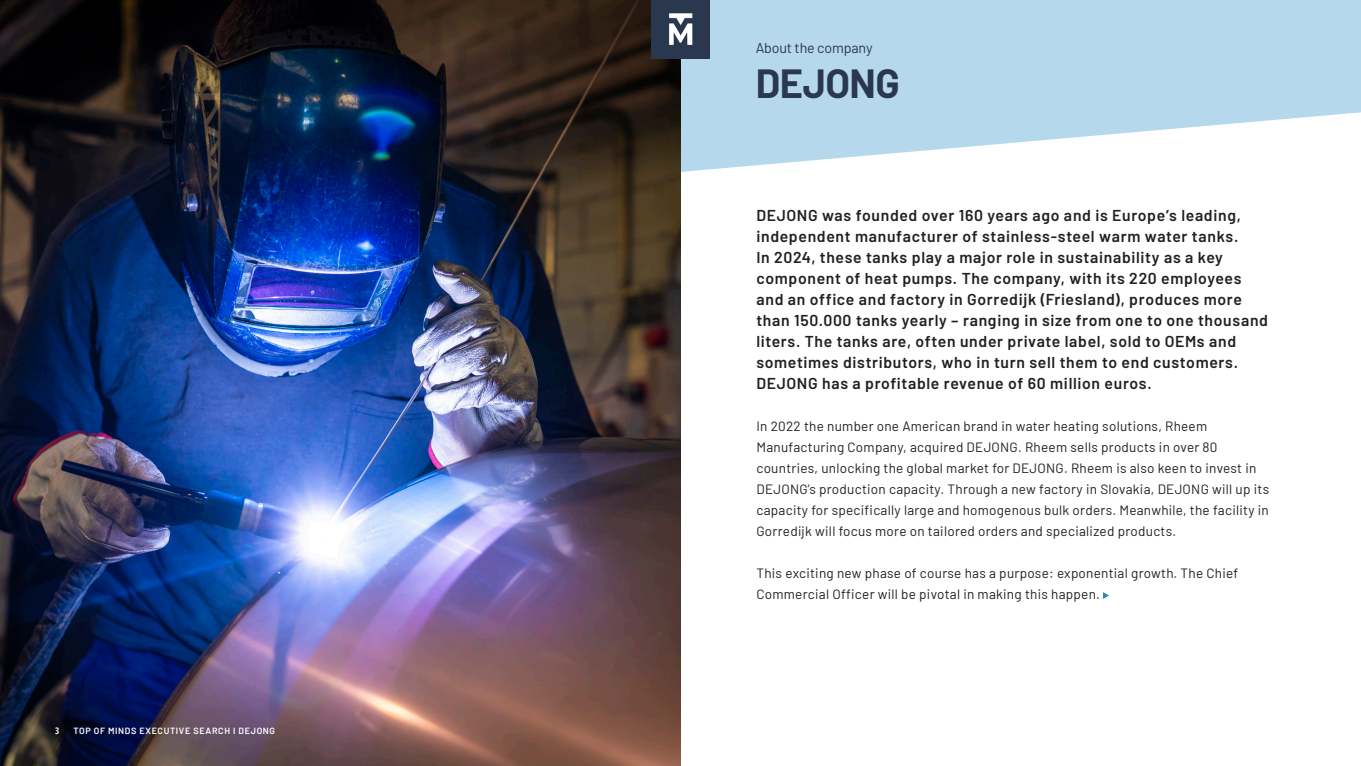
<style>
.page{position:relative;width:1361px;height:766px;background:#fff}
.page>*{position:absolute;margin:0;border:0;box-sizing:border-box;transform-origin:0 0}
.Page_header_kopie{font:700 39.75px "Barlow";letter-spacing:-.015em;color:#2a384e}
.t1{font:600 15.75px/21px "Barlow";letter-spacing:.04em;color:#231f20}
.t2{font:14.25px "Barlow";letter-spacing:-.01em;color:#2a384e}
.t3{font:13.5px/21px "Barlow";letter-spacing:.02em;color:#231f20}
.t4{font:600 9px "Barlow";letter-spacing:.07em;color:#fff}
.t5{font:700 condensed 9px "Open Sans";color:#fff}
</style>
<div class="page">
<svg style="left:680px;top:0;width:681px;height:231px;fill:#b6d8ec"></svg>
<img style="left:0;top:0;width:680px;height:765px">
<img style="left:651px;top:0;width:58px;height:58px">
<svg style="left:1103px;top:592px;width:6px;height:6px"></svg>
<p class="t5" style="left:55px;top:724px;width:6px">3</p>
<p class="t4" style="left:73px;top:724px;width:203px">TOP OF MINDS EXECUTIVE SEARCH I DEJONG</p>
<p class="t2" style="left:755px;top:37px;width:118px">About the company</p>
<p class="Page_header_kopie" style="left:755px;top:54px;width:146px">DEJONG</p>
<p class="t1" style="left:756px;top:203px;width:513px">DEJONG was founded over 160 years ago and is Europe’s leading, independent manufacturer of stainless-steel warm water tanks.<br>In 2024, these tanks play a major role in sustainability as a key component of heat pumps. The company, with its 220 employees and an office and factory in Gorredijk (Friesland), produces more than 150.000 tanks yearly – ranging in size from one to one thousand liters. The tanks are, often under private label, sold to OEMs and sometimes distributors, who in turn sell them to end customers.<br>DEJONG has a profitable revenue of 60 million euros.</p>
<p class="t3" style="left:756px;top:414px;width:514px">In 2022 the number one American brand in water heating solutions, Rheem Manufacturing Company, acquired DEJONG. Rheem sells products in over 80 countries, unlocking the global market for DEJONG. Rheem is also keen to invest in DEJONG’s production capacity. Through a new factory in Slovakia, DEJONG will up its capacity for specifically large and homogenous bulk orders. Meanwhile, the facility in Gorredijk will focus more on tailored orders and specialized products.</p>
<p class="t3" style="left:756px;top:561px;width:483px">This exciting new phase of course has a purpose: exponential growth. The Chief<br>Commercial Officer will be pivotal in making this happen.</p>
</div>
